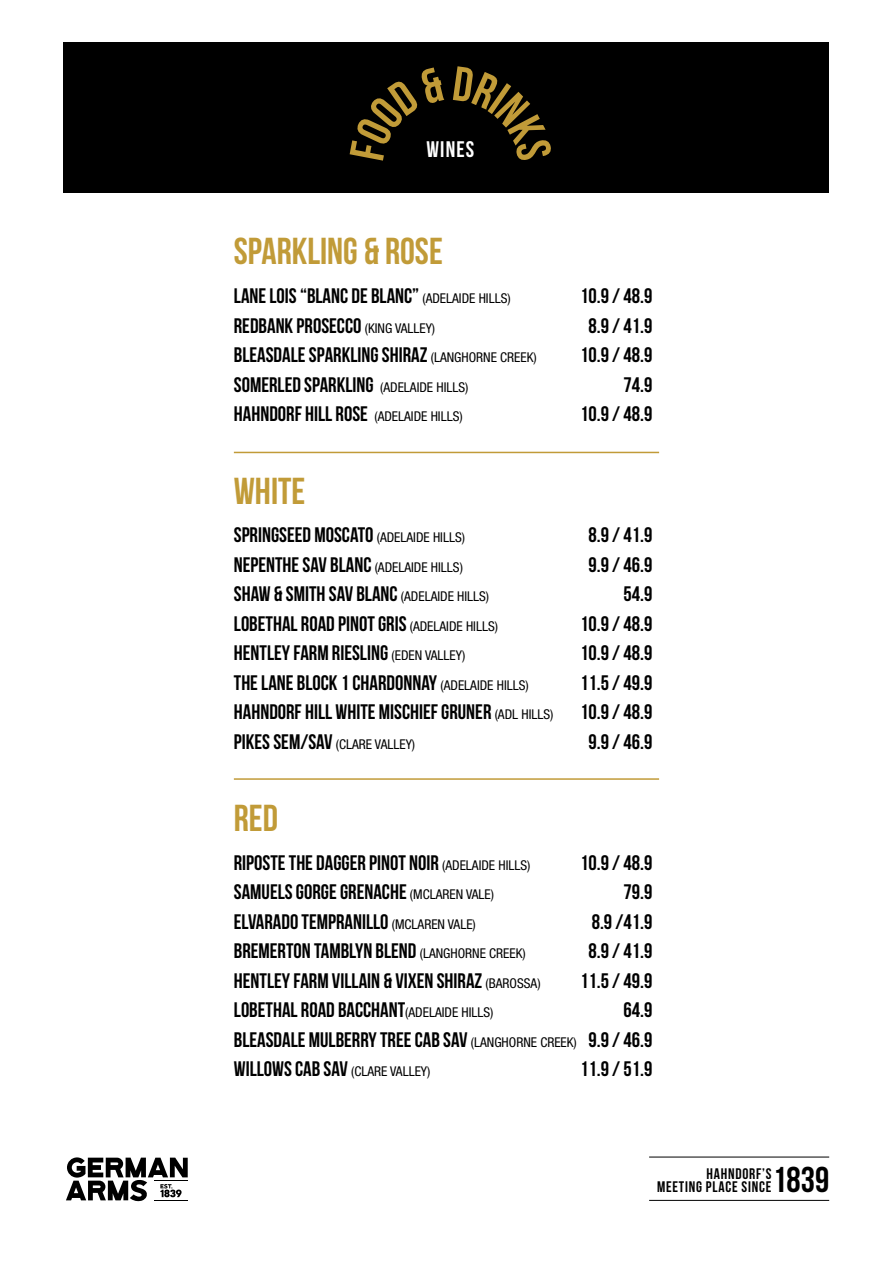
<style>
.page{position:relative;width:893px;height:1263px;background:#fff}
.page>*{position:absolute;margin:0;border:0;box-sizing:border-box;transform-origin:0 0}
.t1{font:700 37.5px "Bebas Neue";color:#c19b38}
.t2{font:35.85px "Bebas Neue";color:#000}
.t3{font:22.5px "Bebas Neue";letter-spacing:.05em;color:#fff}
.t4{font:700 21px/29.5px "Bebas Neue";color:#000;text-align:justify}
.t5{font:15.3px/13.8px "Bebas Neue";letter-spacing:.05em;color:#000;text-align:right}
.t6{font:condensed 13.5px "Helvetica Neue LT Std";color:#000}
.s1{font-family:"Helvetica Neue LT Std";font-weight:400;font-stretch:condensed;font-size:13.5px}
.s2{font-family:"Bebas Neue";font-weight:700;font-stretch:normal;font-size:21px}
</style>
<div class="page">
<svg style="left:66px;top:1157px;width:122px;height:44px"></svg>
<hr style="left:155px;top:1180px;width:33px;height:1px;background:#000">
<hr style="left:155px;top:1200px;width:33px;height:1px;background:#000">
<hr style="left:649px;top:1157px;width:180px;height:1px;background:#000">
<hr style="left:649px;top:1200px;width:180px;height:1px;background:#000">
<hr style="left:234px;top:452px;width:425px;height:1px;background:#c19b38">
<hr style="left:234px;top:778px;width:425px;height:2px;background:#c19b38">
<div style="left:64px;top:43px;width:765px;height:150px;background:#000"></div>
<p class="t3" style="left:426px;top:137px;width:49px">WINES</p>
<h1 class="t1" style="left:234px;top:231px;width:210px">SPARKLING &amp; ROSE</h1>
<p class="t4" style="left:234px;top:281px;width:278px">LANE LOIS “BLANC DE BLANC” <span class="s1">(ADELAIDE HILLS)</span></p>
<p class="t4" style="left:580px;top:281px;width:74px">10.9 / 48.9</p>
<p class="t4" style="left:234px;top:310px;width:203px">REDBANK PROSECCO <span class="s1">(KING VALLEY)</span></p>
<p class="t4" style="left:588px;top:310px;width:65px">8.9 / 41.9</p>
<p class="t4" style="left:234px;top:340px;width:304px">BLEASDALE SPARKLING SHIRAZ <span class="s1">(LANGHORNE CREEK)</span></p>
<p class="t4" style="left:580px;top:340px;width:74px">10.9 / 48.9</p>
<p class="t4" style="left:234px;top:369px;width:236px">SOMERLED SPARKLING <span class="s1">(ADELAIDE HILLS)</span></p>
<p class="t4" style="left:624px;top:369px;width:30px">74.9</p>
<p class="t4" style="left:234px;top:399px;width:230px">HAHNDORF HILL ROSE <span class="s1">(ADELAIDE HILLS)</span></p>
<p class="t4" style="left:580px;top:399px;width:74px">10.9 / 48.9</p>
<h1 class="t1" style="left:234px;top:470px;width:73px">WHITE</h1>
<p class="t4" style="left:234px;top:520px;width:233px">SPRINGSEED MOSCATO <span class="s1">(ADELAIDE HILLS)</span></p>
<p class="t4" style="left:588px;top:520px;width:65px">8.9 / 41.9</p>
<p class="t4" style="left:234px;top:550px;width:231px">NEPENTHE SAV BLANC <span class="s1">(ADELAIDE HILLS)</span></p>
<p class="t4" style="left:588px;top:550px;width:65px">9.9 / 46.9</p>
<p class="t4" style="left:234px;top:579px;width:257px">SHAW &amp; SMITH SAV BLANC <span class="s1">(ADELAIDE HILLS)</span></p>
<p class="t4" style="left:624px;top:579px;width:30px">54.9</p>
<p class="t4" style="left:234px;top:609px;width:266px">LOBETHAL ROAD PINOT GRIS <span class="s1">(ADELAIDE HILLS)</span></p>
<p class="t4" style="left:580px;top:609px;width:74px">10.9 / 48.9</p>
<p class="t4" style="left:234px;top:638px;width:233px">HENTLEY FARM RIESLING <span class="s1">(EDEN VALLEY)</span></p>
<p class="t4" style="left:580px;top:638px;width:74px">10.9 / 48.9</p>
<p class="t4" style="left:234px;top:668px;width:296px">THE LANE BLOCK 1 CHARDONNAY <span class="s1">(ADELAIDE HILLS)</span></p>
<p class="t4" style="left:580px;top:668px;width:74px">11.5 / 49.9</p>
<p class="t4" style="left:234px;top:697px;width:321px">HAHNDORF HILL WHITE MISCHIEF GRUNER <span class="s1">(ADL HILLS)</span></p>
<p class="t4" style="left:580px;top:697px;width:74px">10.9 / 48.9</p>
<p class="t6" style="left:234px;top:736px;width:183px"><span class="s2">PIKES SEM/SAV</span> (CLARE VALLEY)</p>
<p class="t4" style="left:588px;top:727px;width:65px">9.9 / 46.9</p>
<h1 class="t1" style="left:234px;top:798px;width:46px">RED</h1>
<p class="t4" style="left:234px;top:848px;width:298px">RIPOSTE THE DAGGER PINOT NOIR <span class="s1">(ADELAIDE HILLS)</span></p>
<p class="t4" style="left:580px;top:848px;width:74px">10.9 / 48.9</p>
<p class="t4" style="left:234px;top:877px;width:262px">SAMUELS GORGE GRENACHE <span class="s1">(MCLAREN VALE)</span></p>
<p class="t4" style="left:623px;top:877px;width:30px">79.9</p>
<p class="t4" style="left:234px;top:907px;width:243px">ELVARADO TEMPRANILLO <span class="s1">(MCLAREN VALE)</span></p>
<p class="t4" style="left:592px;top:907px;width:62px">8.9 /41.9</p>
<p class="t4" style="left:234px;top:936px;width:293px">BREMERTON TAMBLYN BLEND <span class="s1">(LANGHORNE CREEK)</span></p>
<p class="t4" style="left:588px;top:936px;width:65px">8.9 / 41.9</p>
<p class="t4" style="left:234px;top:966px;width:308px">HENTLEY FARM VILLAIN &amp; VIXEN SHIRAZ <span class="s1">(BAROSSA)</span></p>
<p class="t4" style="left:580px;top:966px;width:74px">11.5 / 49.9</p>
<p class="t4" style="left:234px;top:995px;width:261px">LOBETHAL ROAD BACCHANT<span class="s1">(ADELAIDE HILLS)</span></p>
<p class="t4" style="left:234px;top:995px;width:420px;text-indent:390px">64.9<br>BLEASDALE MULBERRY TREE CAB SAV <span class="s1">(LANGHORNE CREEK)</span> 9.9 / 46.9<br>WILLOWS CAB SAV <span class="s1">(CLARE VALLEY)</span></p>
<p class="t4" style="left:580px;top:1054px;width:74px">11.9 / 51.9</p>
<p class="t5" style="left:657px;top:1166px;width:116px">HAHNDORF’S<br>MEETING PLACE SINCE</p>
<h2 class="t2" style="left:772px;top:1160px;width:58px">1839</h2>
</div>
